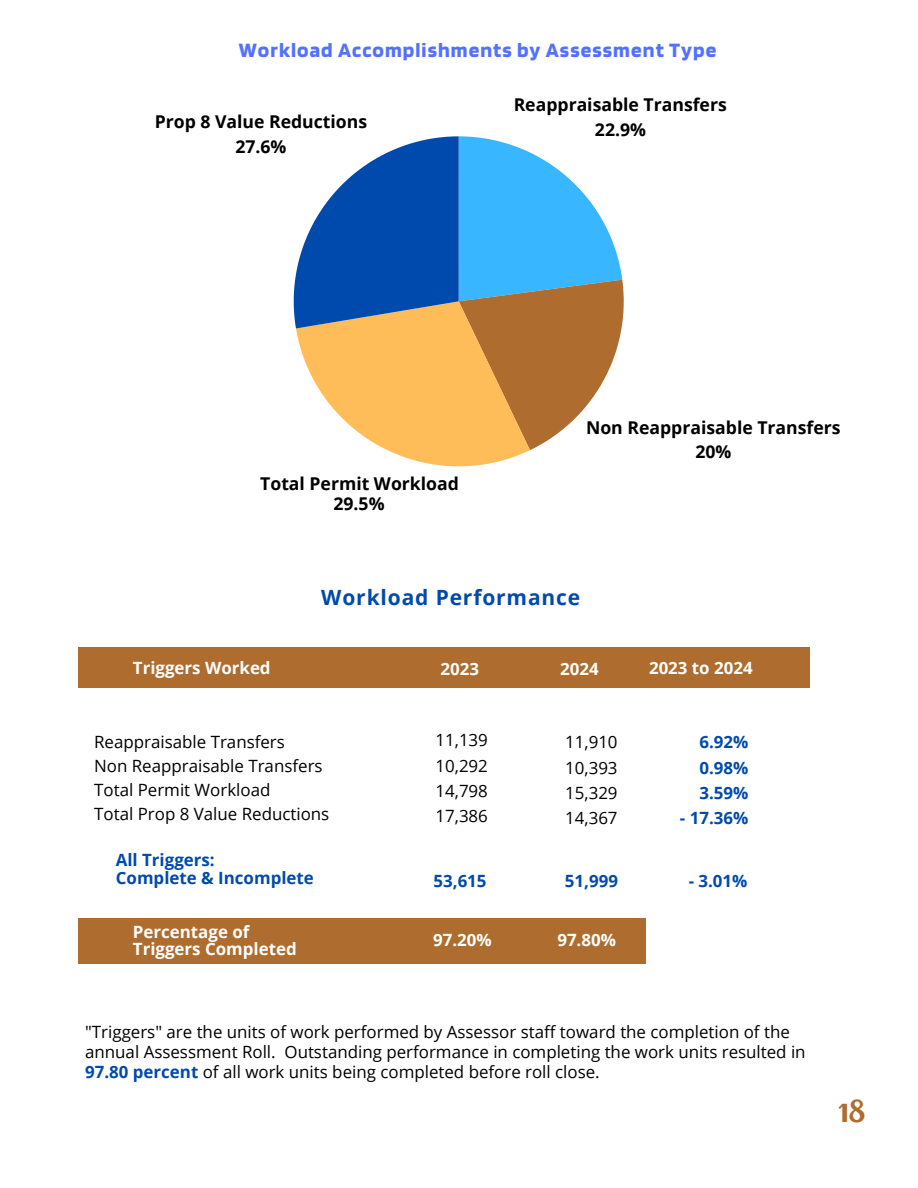
<style>
.page{position:relative;width:918px;height:1188px;background:#fff}
.page>*{position:absolute;margin:0;border:0;box-sizing:border-box;transform-origin:0 0}
.t1{font:31.5px "Ethna";color:#ae6d2f}
.t2{font:700 21.3px "Blinker";letter-spacing:.05em;color:#5271ff}
.t3{font:700 21px "Open Sans";letter-spacing:.04em;color:#004aad}
.t4{font:700 17.7px/24.9px "Open Sans";color:#000;text-align:center}
.t5{font:16.95px/20.2px "Open Sans";color:#000}
.t6{font:700 16.95px/17px "Open Sans";color:#fff}
.t7{font:700 16.95px/25.3px "Open Sans";color:#004aad}
.s1{font-weight:700;color:#004aad}
</style>
<div class="page">
<div style="left:78px;top:647px;width:732px;height:40px;background:#ae6d2f"></div>
<div style="left:78px;top:919px;width:567px;height:45px;background:#ae6d2f"></div>
<svg style="left:294px;top:136px;width:330px;height:330px"></svg>
<p class="t2" style="left:239px;top:36px;width:479px">Workload Accomplishments by Assessment Type</p>
<p class="t4" style="left:155px;top:109px;width:214px">Prop 8 Value Reductions<br>27.6%</p>
<p class="t4" style="left:514px;top:92px;width:215px">Reappraisable Transfers<br>22.9%</p>
<p class="t4" style="left:260px;top:472px;width:200px;line-height:20.5px">Total Permit Workload<br>29.5%</p>
<p class="t4" style="left:586px;top:414px;width:256px">Non Reappraisable Transfers<br>20%</p>
<p class="t3" style="left:321px;top:583px;width:261px">Workload Performance</p>
<h2 class="t6" style="left:133px;top:659px;width:139px">Triggers Worked</h2>
<h2 class="t6" style="left:441px;top:660px;width:40px">2023</h2>
<h2 class="t6" style="left:560px;top:660px;width:40px">2024</h2>
<h1 class="t5" style="left:94px;top:732px;width:192px">Reappraisable Transfers</h1>
<h2 class="t5" style="left:94px;top:755px;width:230px">Non Reappraisable Transfers</h2>
<h2 class="t5" style="left:94px;top:779px;width:178px">Total Permit Workload</h2>
<h2 class="t5" style="left:94px;top:804px;width:237px">Total Prop 8 Value Reductions</h2>
<p class="t5" style="left:436px;top:730px;width:54px">11,139</p>
<h2 class="t5" style="left:436px;top:755px;width:54px">10,292</h2>
<h2 class="t5" style="left:436px;top:780px;width:54px">14,798</h2>
<h2 class="t5" style="left:436px;top:806px;width:54px">17,386</h2>
<h2 class="t5" style="left:565px;top:732px;width:54px">11,910</h2>
<h2 class="t5" style="left:565px;top:757px;width:54px">10,393</h2>
<h2 class="t5" style="left:565px;top:782px;width:54px">15,329</h2>
<h2 class="t5" style="left:565px;top:808px;width:54px">14,367</h2>
<h1 class="t7" style="left:116px;top:851px;width:200px;line-height:18px">All Triggers:<br>Complete &amp; Incomplete</h1>
<p class="t7" style="left:433px;top:868px;width:55px">53,615</p>
<p class="t7" style="left:565px;top:868px;width:55px">51,999</p>
<h2 class="t6" style="left:133px;top:923px;width:165px">Percentage of<br>Triggers Completed</h2>
<h2 class="t6" style="left:433px;top:931px;width:60px">97.20%</h2>
<p class="t6" style="left:557px;top:931px;width:60px">97.80%</p>
<h2 class="t6" style="left:649px;top:659px;width:105px">2023 to 2024</h2>
<p class="t7" style="left:699px;top:729px;width:50px;text-align:justify">6.92% 0.98% 3.59%</p>
<p class="t7" style="left:680px;top:805px;width:70px">- 17.36%</p>
<p class="t7" style="left:689px;top:868px;width:60px">- 3.01%</p>
<p class="t5" style="left:85px;top:1021px;width:722px">"Triggers" are the units of work performed by Assessor staff toward the completion of the annual Assessment Roll. Outstanding performance in completing the work units resulted in<br><span class="s1">97.80 percent</span> of all work units being completed before roll close.</p>
<p class="t1" style="left:840px;top:1100px;width:27px">18</p>
</div>
